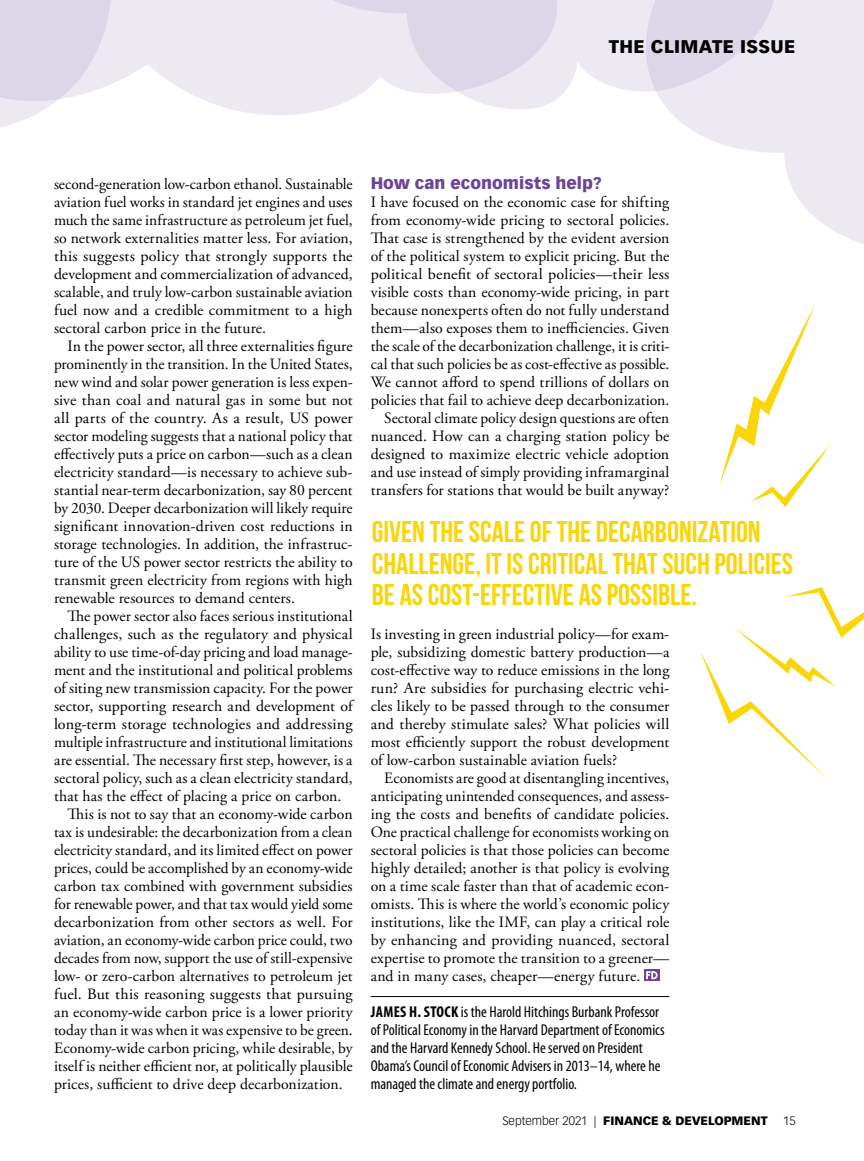
<style>
.page{position:relative;width:864px;height:1161px;background:#fff}
.page>*{position:absolute;margin:0;border:0;box-sizing:border-box;transform-origin:0 0}
.t1{font:700 30px/31.5px "Bebas Neue";color:#fad507}
.t2{font:900 18px "Vectora LT Std";letter-spacing:.02em;color:#000}
.t3{font:900 16.5px "Vectora LT Std";color:#6d449a}
.t4{font:15.75px/18px "Adobe Garamond Pro";letter-spacing:.005em;color:#000;text-align:justify}
.t5{font:condensed 15.75px/18px "Myriad Pro";color:#000}
.t6{font:900 12px "Vectora LT Std";color:#000}
.t7{font:300 12px "Vectora LT Std";color:#000}
.s1{font-weight:700}
.s2{font-weight:300}
</style>
<div class="page">
<svg style="left:657px;top:0;width:207px;height:244px;fill:#ede9f3"></svg>
<hr style="left:371px;top:996px;width:298px;height:1px;background:#000">
<svg style="left:644px;top:970px;width:15px;height:11px"></svg>
<svg style="left:646px;top:971px;width:12px;height:8px"></svg>
<svg style="left:118px;top:0;width:539px;height:115px;fill:#ede9f3"></svg>
<svg style="left:0;top:0;width:118px;height:128px"></svg>
<svg style="left:720px;top:305px;width:111px;height:202px"></svg>
<svg style="left:700px;top:587px;width:164px;height:189px"></svg>
<p class="t2" style="left:609px;top:36px;width:188px">THE CLIMATE ISSUE</p>
<p class="t4" style="left:54px;top:176px;width:300px">second-generation low-carbon ethanol. Sustainable aviation fuel works in standard jet engines and uses much the same infrastructure as petroleum jet fuel, so network externalities matter less. For aviation, this suggests policy that strongly supports the development and commercialization of advanced, scalable, and truly low-carbon sustainable aviation fuel now and a credible commitment to a high sectoral carbon price in the future.</p>
<p class="t4" style="left:54px;top:338px;width:300px;text-indent:14px">In the power sector, all three externalities figure prominently in the transition. In the United States, new wind and solar power generation is less expen&shy;sive than coal and natural gas in some but not all parts of the country. As a result, US power sector modeling suggests that a national policy that effectively puts a price on carbon—such as a clean electricity standard—is necessary to achieve sub&shy;stantial near-term decarbonization, say 80 percent by 2030. Deeper decarbonization will likely require significant innovation-driven cost reductions in storage technologies. In addition, the infrastruc&shy;ture of the US power sector restricts the ability to transmit green electricity from regions with high renewable resources to demand centers.</p>
<p class="t4" style="left:67px;top:608px;width:287px">The power sector also faces serious institutional</p>
<p class="t4" style="left:54px;top:626px;width:300px">challenges, such as the regulatory and physical</p>
<p class="t4" style="left:54px;top:644px;width:300px">ability to use time-of-day pricing and load manage-</p>
<p class="t4" style="left:54px;top:662px;width:300px">ment and the institutional and political problems</p>
<p class="t4" style="left:54px;top:680px;width:300px">of siting new transmission capacity. For the power</p>
<p class="t4" style="left:54px;top:698px;width:300px">sector, supporting research and development of</p>
<p class="t4" style="left:54px;top:716px;width:300px">long-term storage technologies and addressing</p>
<p class="t4" style="left:54px;top:734px;width:300px">multiple infrastructure and institutional limitations</p>
<p class="t4" style="left:54px;top:752px;width:300px">are essential. The necessary first step, however, is a</p>
<p class="t4" style="left:54px;top:770px;width:300px">sectoral policy, such as a clean electricity standard,</p>
<p class="t4" style="left:54px;top:788px;width:289px">that has the effect of placing a price on carbon.</p>
<p class="t4" style="left:67px;top:806px;width:287px">This is not to say that an economy-wide carbon</p>
<p class="t4" style="left:54px;top:824px;width:300px">tax is undesirable: the decarbonization from a clean</p>
<p class="t4" style="left:54px;top:842px;width:300px">electricity standard, and its limited effect on power</p>
<p class="t4" style="left:54px;top:860px;width:300px">prices, could be accomplished by an economy-wide</p>
<p class="t4" style="left:54px;top:878px;width:300px">carbon tax combined with government subsidies</p>
<p class="t4" style="left:54px;top:896px;width:300px">for renewable power, and that tax would yield some</p>
<p class="t4" style="left:54px;top:914px;width:300px">decarbonization from other sectors as well. For</p>
<p class="t4" style="left:54px;top:932px;width:300px">aviation, an economy-wide carbon price could, two</p>
<p class="t4" style="left:54px;top:950px;width:300px">decades from now, support the use of still-expensive</p>
<p class="t4" style="left:54px;top:968px;width:300px">low- or zero-carbon alternatives to petroleum jet</p>
<p class="t4" style="left:54px;top:986px;width:300px">fuel. But this reasoning suggests that pursuing</p>
<p class="t4" style="left:54px;top:1004px;width:300px">an economy-wide carbon price is a lower priority</p>
<p class="t4" style="left:54px;top:1022px;width:300px">today than it was when it was expensive to be green.</p>
<p class="t4" style="left:54px;top:1040px;width:300px">Economy-wide carbon pricing, while desirable, by</p>
<p class="t4" style="left:54px;top:1058px;width:300px">itself is neither efficient nor, at politically plausible</p>
<p class="t4" style="left:54px;top:1076px;width:290px">prices, sufficient to drive deep decarbonization.</p>
<p class="t3" style="left:371px;top:173px;width:233px">How can economists help?</p>
<p class="t4" style="left:371px;top:194px;width:300px;text-align:right">I have focused on the economic case for shifting from economy-wide pricing to sectoral policies.<br>That case is strengthened by the evident aversion of the political system to explicit pricing. But the political benefit of sectoral policies—their less visible costs than economy-wide pricing, in part because nonexperts often do not fully understand them—also exposes them to inefficiencies. Given the scale of the decarbonization challenge, it is criti&shy;cal that such policies be as cost-effective as possible.<br>We cannot afford to spend trillions of dollars on policies that fail to achieve deep decarbonization.<br>Sectoral climate policy design questions are often nuanced. How can a charging station policy be designed to maximize electric vehicle adoption and use instead of simply providing inframarginal transfers for stations that would be built anyway?</p>
<h1 class="t1" style="left:372px;top:516px;width:423px">GIVEN THE SCALE OF THE DECARBONIZATION<br>CHALLENGE, IT IS CRITICAL THAT SUCH POLICIES<br>BE AS COST-EFFECTIVE AS POSSIBLE.</h1>
<p class="t4" style="left:371px;top:626px;width:300px">Is investing in green industrial policy—for exam&shy;ple, subsidizing domestic battery production—a cost-effective way to reduce emissions in the long run? Are subsidies for purchasing electric vehi&shy;cles likely to be passed through to the consumer and thereby stimulate sales? What policies will most efficiently support the robust development of low-carbon sustainable aviation fuels?</p>
<p class="t4" style="left:371px;top:770px;width:300px;text-indent:14px">Economists are good at disentangling incentives, anticipating unintended consequences, and assess&shy;ing the costs and benefits of candidate policies.<br>One practical challenge for economists working on sectoral policies is that those policies can become highly detailed; another is that policy is evolving on a time scale faster than that of academic econ&shy;omists. This is where the world’s economic policy institutions, like the IMF, can play a critical role by enhancing and providing nuanced, sectoral expertise to promote the transition to a greener— and in many cases, cheaper—energy future.</p>
<p class="t5" style="left:371px;top:1003px;width:295px"><span class="s1">JAMES H. STOCK</span> is the Harold Hitchings Burbank Professor of Political Economy in the Harvard Department of Economics and the Harvard Kennedy School. He served on President Obama’s Council of Economic Advisers in 2013–14, where he managed the climate and energy portfolio.</p>
<p class="t6" style="left:502px;top:1113px;width:267px"><span class="s2">September 2021 |</span> FINANCE &amp; DEVELOPMENT</p>
<p class="t7" style="left:783px;top:1114px;width:14px">15</p>
</div>
